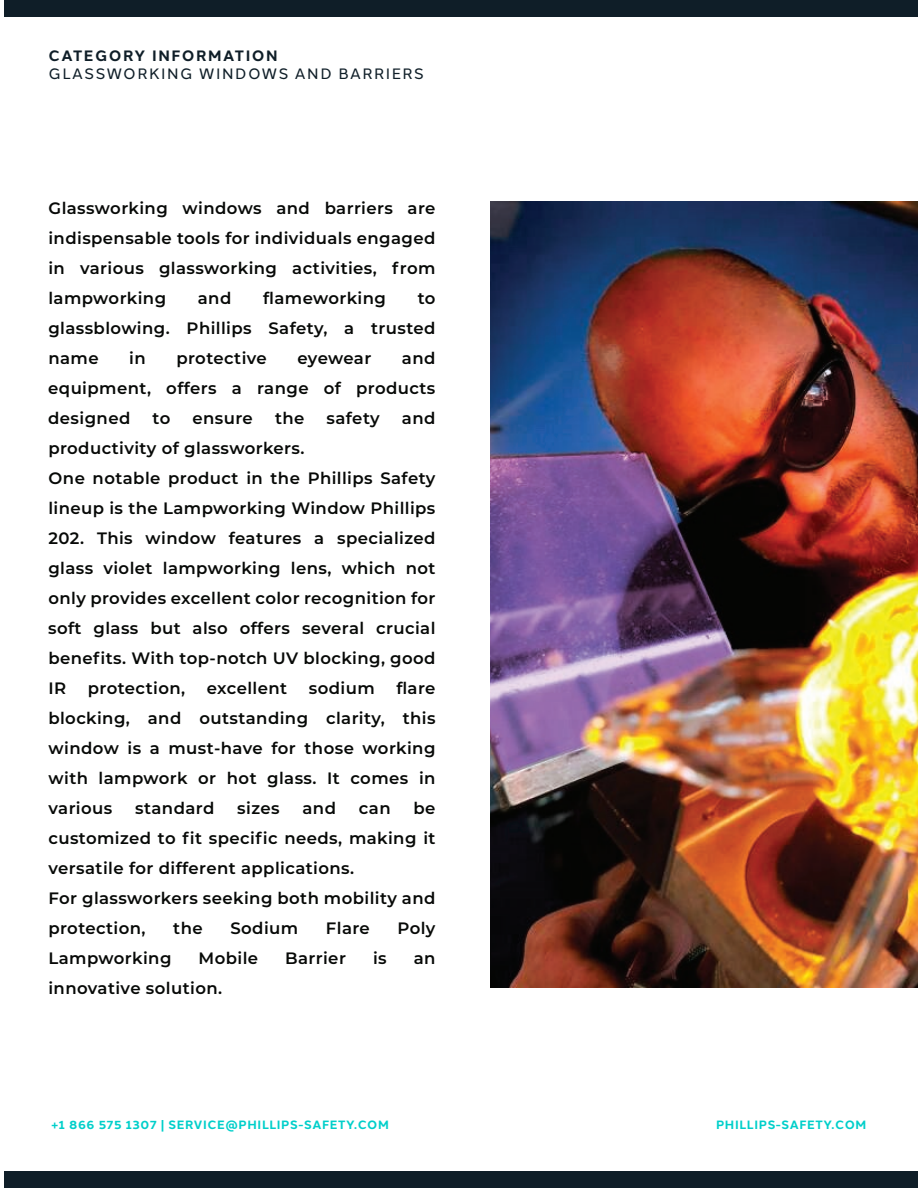
<style>
.page{position:relative;width:918px;height:1188px;background:#fff}
.page>*{position:absolute;margin:0;border:0;box-sizing:border-box;transform-origin:0 0}
.t1{font:600 16.5px/30px "Montserrat";letter-spacing:.025em;color:#070907;text-align:justify}
.t2{font:15px "Halcom";letter-spacing:.1em;color:#0f1e28}
.t3{font:700 15px "Halcom";letter-spacing:.1em;color:#0f1e28}
.t4{font:700 12px "Halcom";letter-spacing:.05em;color:#00cfca}
</style>
<div class="page">
<div style="left:4px;top:1171px;width:914px;height:17px;background:#0f1e28"></div>
<div style="left:4px;top:0;width:914px;height:17px;background:#0f1e28"></div>
<img style="left:491px;top:202px;width:427px;height:786px">
<p class="t3" style="left:49px;top:44px;width:231px">CATEGORY INFORMATION</p>
<p class="t2" style="left:49px;top:62px;width:377px">GLASSWORKING WINDOWS AND BARRIERS</p>
<p class="t1" style="left:48px;top:193px;width:389px">Glassworking windows and barriers are indispensable tools for individuals engaged in various glassworking activities, from lampworking</p>
<p class="t1" style="left:198px;top:283px;width:35px">and</p>
<p class="t1" style="left:263px;top:283px;width:124px">flameworking</p>
<p class="t1" style="left:48px;top:283px;width:389px;text-indent:369px">to glassblowing. Phillips Safety, a trusted name</p>
<p class="t1" style="left:129px;top:343px;width:18px">in</p>
<p class="t1" style="left:176px;top:343px;width:92px">protective</p>
<p class="t1" style="left:297px;top:343px;width:75px">eyewear</p>
<p class="t1" style="left:48px;top:343px;width:389px;text-indent:354px">and equipment, offers a range of products designed</p>
<p class="t1" style="left:153px;top:403px;width:19px">to</p>
<p class="t1" style="left:192px;top:403px;width:62px">ensure</p>
<p class="t1" style="left:275px;top:403px;width:31px">the</p>
<p class="t1" style="left:327px;top:403px;width:55px">safety</p>
<p class="t1" style="left:402px;top:403px;width:35px">and</p>
<p class="t1" style="left:48px;top:433px;width:389px;text-align:left">productivity of glassworkers.<br>One notable product in the Phillips Safety lineup is the Lampworking Window Phillips 202. This window features a specialized glass violet lampworking lens, which not only provides excellent color recognition for soft glass but also offers several crucial benefits. With top-notch UV blocking, good IR</p>
<p class="t1" style="left:88px;top:673px;width:99px">protection,</p>
<p class="t1" style="left:207px;top:673px;width:82px">excellent</p>
<p class="t1" style="left:309px;top:673px;width:67px">sodium</p>
<p class="t1" style="left:48px;top:673px;width:389px;text-indent:348px">flare blocking, and outstanding clarity, this window is a must-have for those working with lampwork or hot glass. It comes in various</p>
<p class="t1" style="left:135px;top:793px;width:81px">standard</p>
<p class="t1" style="left:237px;top:793px;width:44px">sizes</p>
<p class="t1" style="left:302px;top:793px;width:35px">and</p>
<p class="t1" style="left:359px;top:793px;width:33px">can</p>
<p class="t1" style="left:48px;top:793px;width:389px;text-align:left;text-indent:365px">be customized to fit specific needs, making it versatile for different applications.<br>For glassworkers seeking both mobility and protection,</p>
<p class="t1" style="left:173px;top:913px;width:31px">the</p>
<p class="t1" style="left:230px;top:913px;width:69px">Sodium</p>
<p class="t1" style="left:326px;top:913px;width:45px">Flare</p>
<p class="t1" style="left:398px;top:913px;width:39px">Poly</p>
<p class="t1" style="left:49px;top:943px;width:124px">Lampworking</p>
<p class="t1" style="left:199px;top:943px;width:61px">Mobile</p>
<p class="t1" style="left:285px;top:943px;width:62px">Barrier</p>
<p class="t1" style="left:373px;top:943px;width:15px">is</p>
<p class="t1" style="left:414px;top:943px;width:23px">an</p>
<p class="t1" style="left:48px;top:973px;width:175px">innovative solution.</p>
<p class="t4" style="left:52px;top:1115px;width:339px">+1 866 575 1307 | SERVICE@PHILLIPS-SAFETY.COM</p>
<p class="t4" style="left:716px;top:1115px;width:152px">PHILLIPS-SAFETY.COM</p>
</div>
